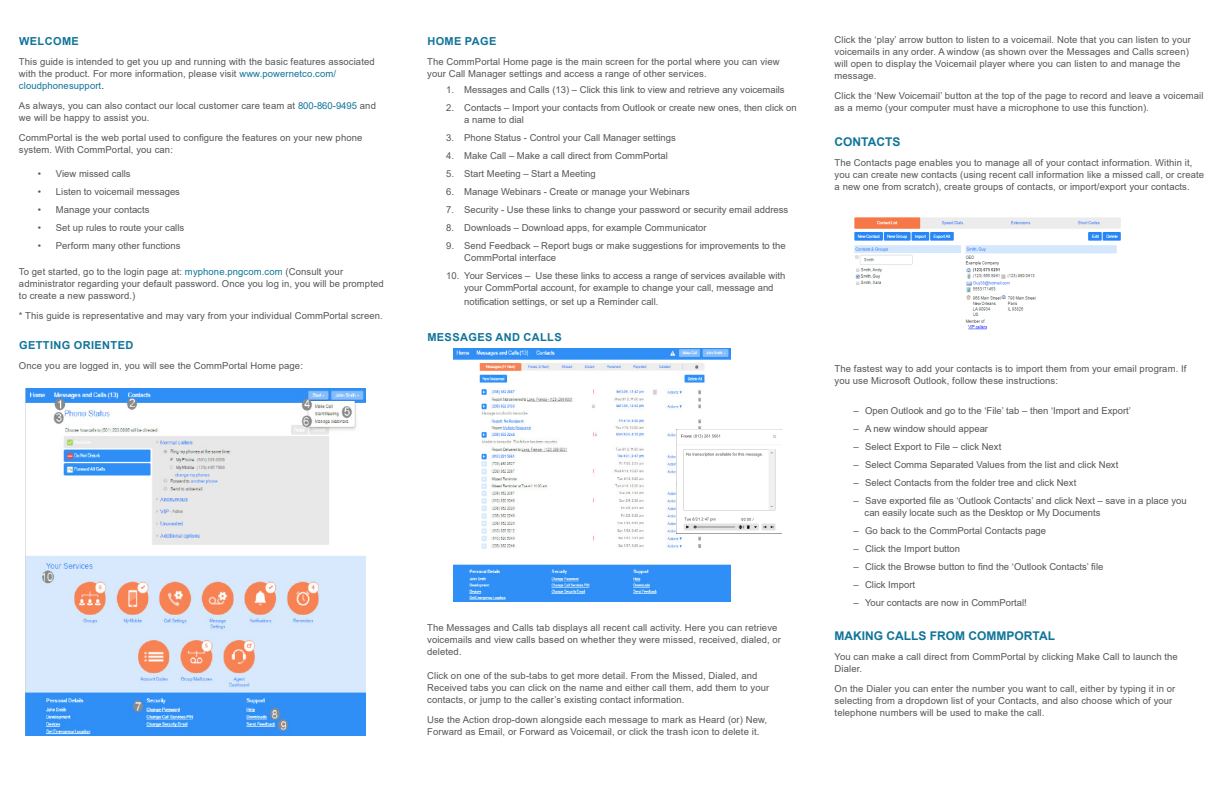
<style>
.page{position:relative;width:1224px;height:792px;background:#fff}
.page>*{position:absolute;margin:0;border:0;box-sizing:border-box;transform-origin:0 0}
.Paragraph_Style1{font:700 12px "Arial";color:#107499}
.t1{font:700 11px "Arial";letter-spacing:.035em;color:#107499}
.body{font:9.5px/12px "Arial";letter-spacing:.01em;color:#555659}
.Body_Text__Bullets{font:9.5px/12px "Arial";color:#555659}
.s1{color:#107499}
.s2{color:#231f20}
</style>
<div class="page">
<img style="left:26px;top:388px;width:340px;height:347px">
<img style="left:454px;top:348px;width:276px;height:253px">
<img style="left:677px;top:430px;width:99px;height:103px">
<img style="left:854px;top:217px;width:267px;height:113px">
<p class="t1" style="left:19px;top:33px;width:61px">WELCOME</p>
<p class="body" style="left:19px;top:55px;width:357px">This guide is intended to get you up and running with the basic features associated with the product. For more information, please visit <span class="s1">www.powernetco.com/ cloudphonesupport</span><span class="s2">.</span></p>
<p class="body" style="left:19px;top:99px;width:358px">As always, you can also contact our local customer care team at <span class="s1">800-860-9495</span> and we will be happy to assist you.</p>
<p class="body" style="left:19px;top:131px;width:345px">CommPortal is the web portal used to configure the features on your new phone system. With CommPortal, you can:</p>
<p class="Body_Text__Bullets" style="left:38px;top:167px;width:94px">• View missed calls</p>
<p class="Body_Text__Bullets" style="left:38px;top:185px;width:144px">• Listen to voicemail messages</p>
<p class="Body_Text__Bullets" style="left:38px;top:203px;width:113px">• Manage your contacts</p>
<p class="Body_Text__Bullets" style="left:38px;top:221px;width:148px">• Set up rules to route your calls</p>
<p class="Body_Text__Bullets" style="left:38px;top:239px;width:144px">• Perform many other functions</p>
<p class="body" style="left:19px;top:265px;width:366px">To get started, go to the login page at: <span class="s1">myphone.pngcom.com</span> (Consult your administrator regarding your default password. Once you log in, you will be prompted to create a new password.)</p>
<p class="body" style="left:19px;top:309px;width:365px">* This guide is representative and may vary from your individual CommPortal screen.</p>
<p class="t1" style="left:19px;top:337px;width:116px">GETTING ORIENTED</p>
<p class="body" style="left:19px;top:359px;width:286px">Once you are logged in, you will see the CommPortal Home page:</p>
<p class="t1" style="left:427px;top:33px;width:71px">HOME PAGE</p>
<p class="body" style="left:427px;top:55px;width:354px">The CommPortal Home page is the main screen for the portal where you can view your Call Manager settings and access a range of other services.</p>
<p class="Body_Text__Bullets" style="left:446px;top:84px;width:340px">1. Messages and Calls (13) – Click this link to view and retrieve any voicemails</p>
<p class="Body_Text__Bullets" style="left:464px;top:102px;width:334px;text-indent:-18px">2. Contacts – Import your contacts from Outlook or create new ones, then click on a name to dial</p>
<p class="Body_Text__Bullets" style="left:446px;top:132px;width:231px">3. Phone Status - Control your Call Manager settings</p>
<p class="Body_Text__Bullets" style="left:446px;top:150px;width:223px">4. Make Call – Make a call direct from CommPortal</p>
<p class="Body_Text__Bullets" style="left:446px;top:168px;width:151px">5. Start Meeting – Start a Meeting</p>
<p class="Body_Text__Bullets" style="left:446px;top:186px;width:245px">6. Manage Webinars - Create or manage your Webinars</p>
<p class="Body_Text__Bullets" style="left:446px;top:204px;width:344px">7. Security - Use these links to change your password or security email address</p>
<p class="Body_Text__Bullets" style="left:446px;top:222px;width:262px">8. Downloads – Download apps, for example Communicator</p>
<p class="Body_Text__Bullets" style="left:464px;top:240px;width:323px;text-indent:-18px">9. Send Feedback – Report bugs or make suggestions for improvements to the<br>CommPortal interface</p>
<p class="Body_Text__Bullets" style="left:464px;top:270px;width:323px;text-indent:-18px">10. Your Services – Use these links to access a range of services available with your CommPortal account, for example to change your call, message and</p>
<p class="Body_Text__Bullets" style="left:464px;top:296px;width:196px">notification settings, or set up a Reminder call.</p>
<p class="t1" style="left:427px;top:330px;width:136px">MESSAGES AND CALLS</p>
<p class="body" style="left:427px;top:622px;width:355px">The Messages and Calls tab displays all recent call activity. Here you can retrieve voicemails and view calls based on whether they were missed, received, dialed, or deleted.</p>
<p class="body" style="left:427px;top:670px;width:344px">Click on one of the sub-tabs to get more detail. From the Missed, Dialed, and<br>Received tabs you can click on the name and either call them, add them to your contacts, or jump to the caller’s existing contact information.</p>
<p class="body" style="left:427px;top:714px;width:342px">Use the Action drop-down alongside each message to mark as Heard (or) New,<br>Forward as Email, or Forward as Voicemail, or click the trash icon to delete it.</p>
<p class="body" style="left:835px;top:34px;width:358px">Click the ‘play’ arrow button to listen to a voicemail. Note that you can listen to your voicemails in any order. A window (as shown over the Messages and Calls screen) will open to display the Voicemail player where you can listen to and manage the message.</p>
<p class="body" style="left:835px;top:90px;width:370px">Click the ‘New Voicemail’ button at the top of the page to record and leave a voicemail as a memo (your computer must have a microphone to use this function).</p>
<p class="Paragraph_Style1" style="left:835px;top:133px;width:67px">CONTACTS</p>
<p class="body" style="left:835px;top:156px;width:371px">The Contacts page enables you to manage all of your contact information. Within it, you can create new contacts (using recent call information like a missed call, or create a new one from scratch), create groups of contacts, or import/export your contacts.</p>
<p class="body" style="left:835px;top:362px;width:353px">The fastest way to add your contacts is to import them from your email program. If you use Microsoft Outlook, follow these instructions:</p>
<p class="Body_Text__Bullets" style="left:854px;top:404px;width:279px">– Open Outlook and go to the ‘File’ tab – then ‘Import and Export’</p>
<p class="Body_Text__Bullets" style="left:854px;top:422px;width:136px">– A new window should appear</p>
<p class="Body_Text__Bullets" style="left:854px;top:440px;width:149px">– Select Export to File – click Next</p>
<p class="Body_Text__Bullets" style="left:854px;top:458px;width:266px">– Select Comma Separated Values from the list and click Next</p>
<p class="Body_Text__Bullets" style="left:854px;top:476px;width:224px">– Select Contacts from the folder tree and click Next</p>
<p class="Body_Text__Bullets" style="left:865px;top:494px;width:324px;text-indent:-11px">– Save exported file as ‘Outlook Contacts’ and click Next – save in a place you can easily locate such as the Desktop or My Documents</p>
<p class="Body_Text__Bullets" style="left:854px;top:524px;width:194px">– Go back to the CommPortal Contacts page</p>
<p class="Body_Text__Bullets" style="left:854px;top:542px;width:108px">– Click the Import button</p>
<p class="Body_Text__Bullets" style="left:854px;top:560px;width:251px">– Click the Browse button to find the ‘Outlook Contacts’ file</p>
<p class="Body_Text__Bullets" style="left:854px;top:578px;width:63px">– Click Import</p>
<p class="Body_Text__Bullets" style="left:854px;top:596px;width:175px">– Your contacts are now in CommPortal!</p>
<p class="Paragraph_Style1" style="left:835px;top:628px;width:222px">MAKING CALLS FROM COMMPORTAL</p>
<p class="body" style="left:835px;top:651px;width:345px">You can make a call direct from CommPortal by clicking Make Call to launch the<br>Dialer.</p>
<p class="body" style="left:835px;top:683px;width:342px">On the Dialer you can enter the number you want to call, either by typing it in or selecting from a dropdown list of your Contacts, and also choose which of your telephone numbers will be used to make the call.</p>
</div>
